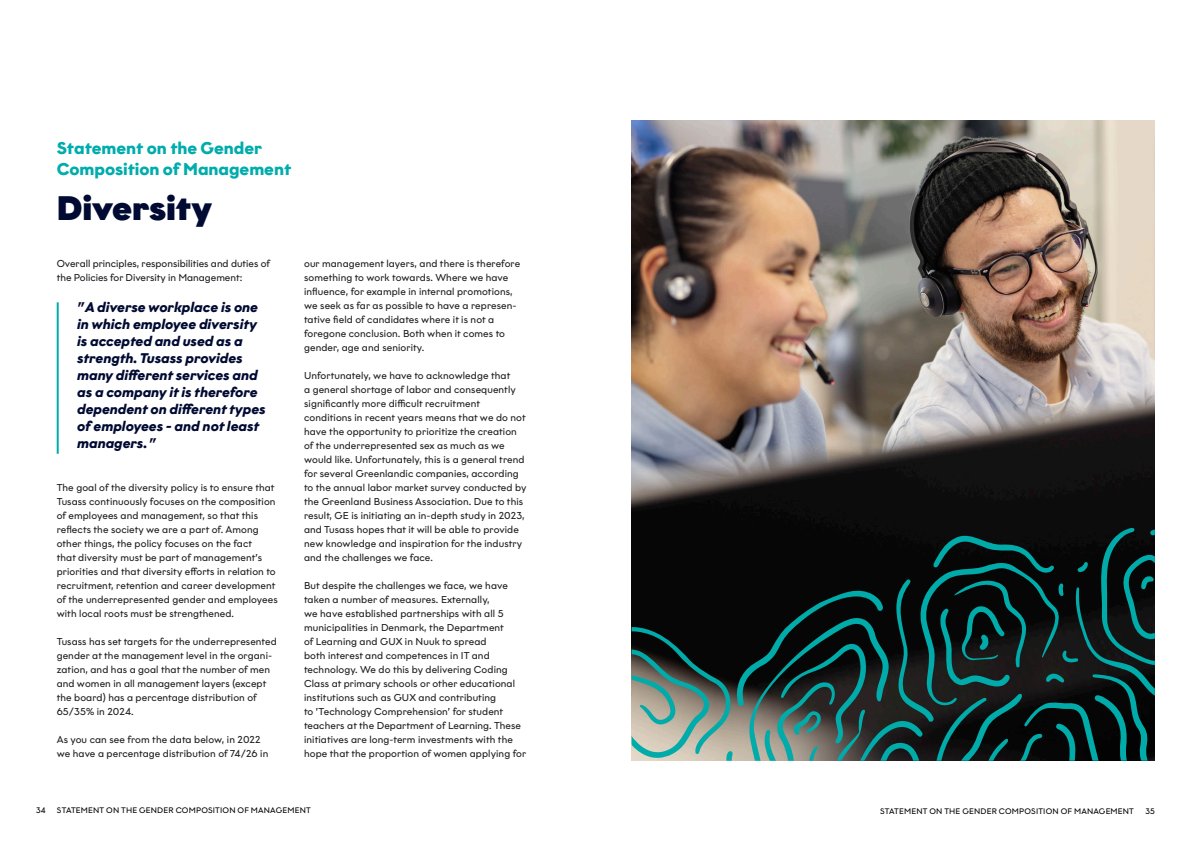
<style>
.page{position:relative;width:1191px;height:842px;background:#fff}
.page>*{position:absolute;margin:0;border:0;box-sizing:border-box;transform-origin:0 0}
.t1{font:900 34px "Graphit";letter-spacing:-.005em;color:#000a32}
.t2{font:700 17px/20.4px "Graphit";color:#00acac}
.t3{font:italic 700 14px/17px "Graphit";color:#000a32}
.t4{font:10px/14px "Graphit";letter-spacing:.01em;color:#212121}
.t5{font:8px "Graphit";letter-spacing:.025em;color:#000}
</style>
<div class="page">
<img style="left:631px;top:120px;width:523px;height:408px">
<hr style="left:57px;top:302px;width:2px;height:152px;background:#00acac">
<svg style="left:631px;top:528px;width:523px;height:233px;background:#19302e"></svg>
<h2 class="t2" style="left:57px;top:138px;width:236px">Statement on the Gender<br>Composition of Management</h2>
<h1 class="t1" style="left:57px;top:187px;width:157px">Diversity</h1>
<p class="t4" style="left:57px;top:256px;width:215px">Overall principles, responsibilities and duties of the Policies for Diversity in Management:</p>
<h3 class="t3" style="left:77px;top:298px;width:190px">”A diverse workplace is one in which employee diversity is accepted and used as a strength. Tusass provides many different services and as a company it is therefore dependent on different types of employees - and not least managers. ”</h3>
<p class="t4" style="left:57px;top:480px;width:223px">The goal of the diversity policy is to ensure that Tusass continuously focuses on the composition of employees and management, so that this reflects the society we are a part of. Among other things, the policy focuses on the fact<br>that diversity must be part of management’s priorities and that diversity efforts in relation to recruitment, retention and career development of the underrepresented gender and employees with local roots must be strengthened.</p>
<p class="t4" style="left:57px;top:634px;width:221px">Tusass has set targets for the underrepresented gender at the management level in the organi&shy;zation, and has a goal that the number of men and women in all management layers (except the board) has a percentage distribution of 65/35% in 2024.</p>
<p class="t4" style="left:57px;top:732px;width:213px">As you can see from the data below, in 2022 we have a percentage distribution of 74/26 in</p>
<p class="t4" style="left:304px;top:256px;width:218px">our management layers, and there is therefore something to work towards. Where we have influence, for example in internal promotions, we seek as far as possible to have a represen&shy;tative field of candidates where it is not a foregone conclusion. Both when it comes to gender, age and seniority.</p>
<p class="t4" style="left:304px;top:368px;width:224px">Unfortunately, we have to acknowledge that<br>a general shortage of labor and consequently significantly more difficult recruitment conditions in recent years means that we do not have the opportunity to prioritize the creation of the underrepresented sex as much as we would like. Unfortunately, this is a general trend for several Greenlandic companies, according to the annual labor market survey conducted by the Greenland Business Association. Due to this result, GE is initiating an in-depth study in 2023, and Tusass hopes that it will be able to provide new knowledge and inspiration for the industry and the challenges we face.</p>
<p class="t4" style="left:304px;top:578px;width:223px">But despite the challenges we face, we have taken a number of measures. Externally,<br>we have established partnerships with all 5 municipalities in Denmark, the Department<br>of Learning and GUX in Nuuk to spread<br>both interest and competences in IT and technology. We do this by delivering Coding Class at primary schools or other educational institutions such as GUX and contributing<br>to ’Technology Comprehension’ for student teachers at the Department of Learning. These initiatives are long-term investments with the hope that the proportion of women applying for</p>
<p class="t5" style="left:36px;top:805px;width:11px">34</p>
<p class="t5" style="left:57px;top:805px;width:255px">STATEMENT ON THE GENDER COMPOSITION OF MANAGEMENT</p>
<p class="t5" style="left:880px;top:806px;width:255px">STATEMENT ON THE GENDER COMPOSITION OF MANAGEMENT</p>
<p class="t5" style="left:1145px;top:806px;width:11px">35</p>
</div>
